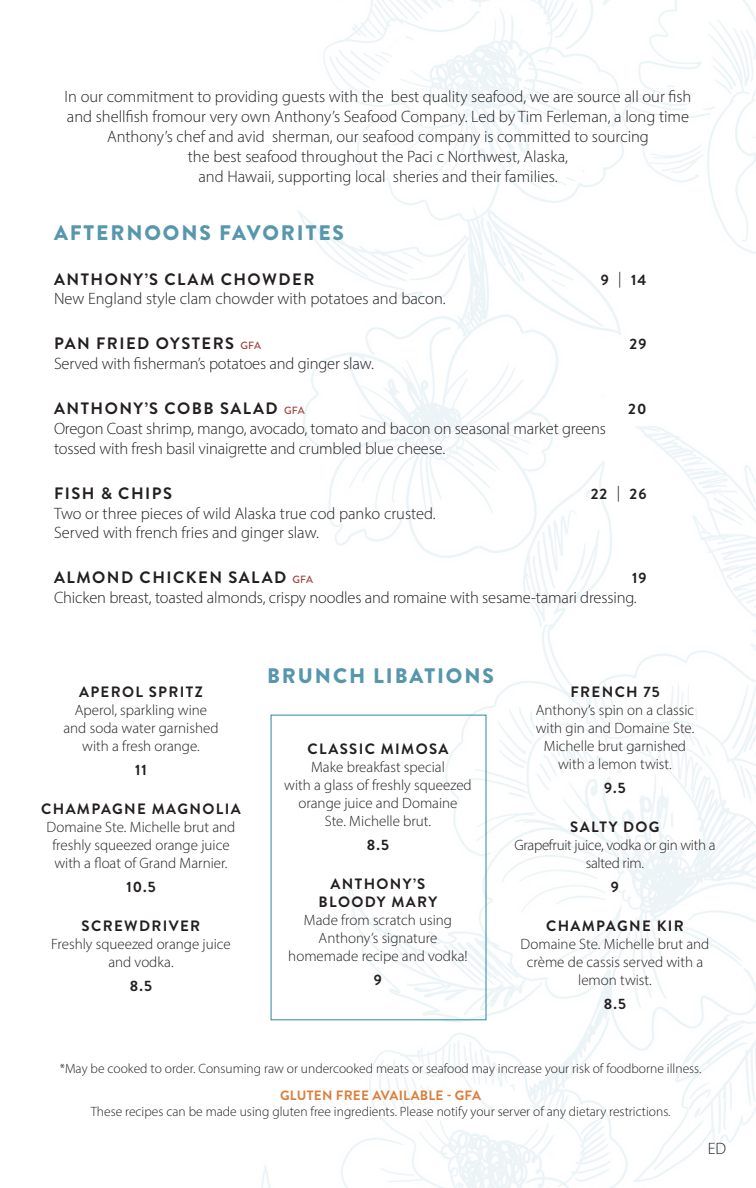
<style>
.page{position:relative;width:756px;height:1188px;background:#fff}
.page>*{position:absolute;margin:0;border:0;box-sizing:border-box;transform-origin:0 0}
.Price{font:900 21px "Brandon Grotesque";letter-spacing:.09em;color:#5697ad}
.t1{font:300 16.5px/19.8px "Myriad Pro";color:#231f20}
.Price-2{font:700 16.5px "Brandon Grotesque";letter-spacing:.09em;color:#231f20}
.Price-3{font:300 15px/18px "Myriad Pro";color:#231f20;text-align:center}
.Price-4{font:700 15px/18px "Brandon Grotesque";letter-spacing:.09em;color:#231f20;text-align:center}
.Price-5{font:300 15px/18px "Myriad Pro";letter-spacing:-.02em;color:#231f20;text-align:center}
.Section_Description{font:300 13.5px "Myriad Pro";color:#231f20}
.Item_Name{font:300 13.5px "Myriad Pro";color:#231f20}
.Item_Name-2{font:700 13.5px "Brandon Grotesque";letter-spacing:.02em;color:#da7e39}
.s1{font-weight:500;font-size:10.5px;color:#a2423f}
</style>
<div class="page">
<div style="left:271px;top:715px;width:216px;height:305px;border:1px solid #4094ae"></div>
<p class="t1" style="left:65px;top:87px;width:628px;text-align:center">In our commitment to providing guests with the best quality seafood, we are source all our fish and shellfish fromour very own Anthony’s Seafood Company. Led by Tim Ferleman, a long time<br>Anthony’s chef and avid sherman, our seafood company is committed to sourcing</p>
<p class="t1" style="left:188px;top:146px;width:382px;text-align:center">the best seafood throughout the Paci c Northwest, Alaska, and Hawaii, supporting local sheries and their families.</p>
<p class="Price" style="left:54px;top:218px;width:291px">AFTERNOONS FAVORITES</p>
<p class="Price-2" style="left:54px;top:267px;width:262px">ANTHONY’S CLAM CHOWDER</p>
<p class="Price-4" style="left:601px;top:271px;width:47px">9 | 14</p>
<p class="t1" style="left:54px;top:289px;width:393px">New England style clam chowder with potatoes and bacon.</p>
<p class="Price-2" style="left:54px;top:332px;width:208px">PAN FRIED OYSTERS <span class="s1">GFA</span></p>
<p class="Price-4" style="left:630px;top:335px;width:18px">29</p>
<p class="t1" style="left:54px;top:354px;width:321px">Served with fisherman’s potatoes and ginger slaw.</p>
<p class="Price-2" style="left:54px;top:397px;width:252px">ANTHONY’S COBB SALAD <span class="s1">GFA</span></p>
<p class="Price-4" style="left:628px;top:400px;width:20px">20</p>
<p class="t1" style="left:54px;top:418px;width:553px">Oregon Coast shrimp, mango, avocado, tomato and bacon on seasonal market greens tossed with fresh basil vinaigrette and crumbled blue cheese.</p>
<p class="Price-2" style="left:54px;top:482px;width:119px">FISH &amp; CHIPS</p>
<p class="Price-4" style="left:591px;top:485px;width:57px">22 | 26</p>
<p class="t1" style="left:54px;top:503px;width:383px">Two or three pieces of wild Alaska true cod panko crusted.<br>Served with french fries and ginger slaw.</p>
<p class="Price-2" style="left:54px;top:566px;width:261px">ALMOND CHICKEN SALAD <span class="s1">GFA</span></p>
<p class="Price-4" style="left:632px;top:569px;width:16px">19</p>
<p class="t1" style="left:54px;top:588px;width:584px">Chicken breast, toasted almonds, crispy noodles and romaine with sesame-tamari dressing.</p>
<p class="Price-4" style="left:79px;top:683px;width:125px">APEROL SPRITZ</p>
<p class="Price-3" style="left:63px;top:701px;width:157px">Aperol, sparkling wine and soda water garnished with a fresh orange.</p>
<p class="Price-4" style="left:135px;top:761px;width:13px">11</p>
<p class="Price-4" style="left:41px;top:800px;width:201px">CHAMPAGNE MAGNOLIA</p>
<p class="Price-3" style="left:47px;top:818px;width:190px">Domaine Ste. Michelle brut and freshly squeezed orange juice with a float of Grand Marnier.</p>
<p class="Price-4" style="left:126px;top:878px;width:31px">10.5</p>
<p class="Price-4" style="left:82px;top:917px;width:120px">SCREWDRIVER</p>
<p class="Price-3" style="left:51px;top:935px;width:181px">Freshly squeezed orange juice and vodka.</p>
<p class="Price-4" style="left:130px;top:977px;width:24px">8.5</p>
<p class="Price" style="left:267px;top:661px;width:228px">BRUNCH LIBATIONS</p>
<p class="Price-4" style="left:307px;top:740px;width:143px">CLASSIC MIMOSA</p>
<p class="Price-3" style="left:284px;top:758px;width:189px">Make breakfast special<br>with a glass of freshly squeezed orange juice and Domaine<br>Ste. Michelle brut.</p>
<p class="Price-4" style="left:367px;top:836px;width:24px">8.5</p>
<p class="Price-4" style="left:319px;top:875px;width:120px">ANTHONY’S<br>BLOODY MARY</p>
<p class="Price-3" style="left:288px;top:911px;width:181px">Made from scratch using<br>Anthony’s signature homemade recipe and vodka!</p>
<p class="Price-4" style="left:374px;top:971px;width:10px">9</p>
<p class="Price-4" style="left:570px;top:683px;width:91px">FRENCH 75</p>
<p class="Price-3" style="left:536px;top:701px;width:160px">Anthony’s spin on a classic with gin and Domaine Ste.<br>Michelle brut garnished with a lemon twist.</p>
<p class="Price-4" style="left:604px;top:779px;width:23px">9.5</p>
<p class="Price-4" style="left:570px;top:818px;width:91px">SALTY DOG</p>
<p class="Price-5" style="left:514px;top:836px;width:203px">Grapefruit juice, vodka or gin with a salted rim.</p>
<p class="Price-4" style="left:611px;top:878px;width:10px">9</p>
<p class="Price-4" style="left:546px;top:917px;width:139px">CHAMPAGNE KIR</p>
<p class="Price-3" style="left:521px;top:935px;width:190px">Domaine Ste. Michelle brut and crème de cassis served with a lemon twist.</p>
<p class="Price-4" style="left:604px;top:995px;width:24px">8.5</p>
<p class="Section_Description" style="left:60px;top:1060px;width:643px">*May be cooked to order. Consuming raw or undercooked meats or seafood may increase your risk of foodborne illness.</p>
<p class="Item_Name-2" style="left:280px;top:1086px;width:203px">GLUTEN FREE AVAILABLE - GFA</p>
<p class="Item_Name" style="left:91px;top:1104px;width:581px">These recipes can be made using gluten free ingredients. Please notify your server of any dietary restrictions.</p>
<p class="t1" style="left:708px;top:1138px;width:20px">ED</p>
</div>
